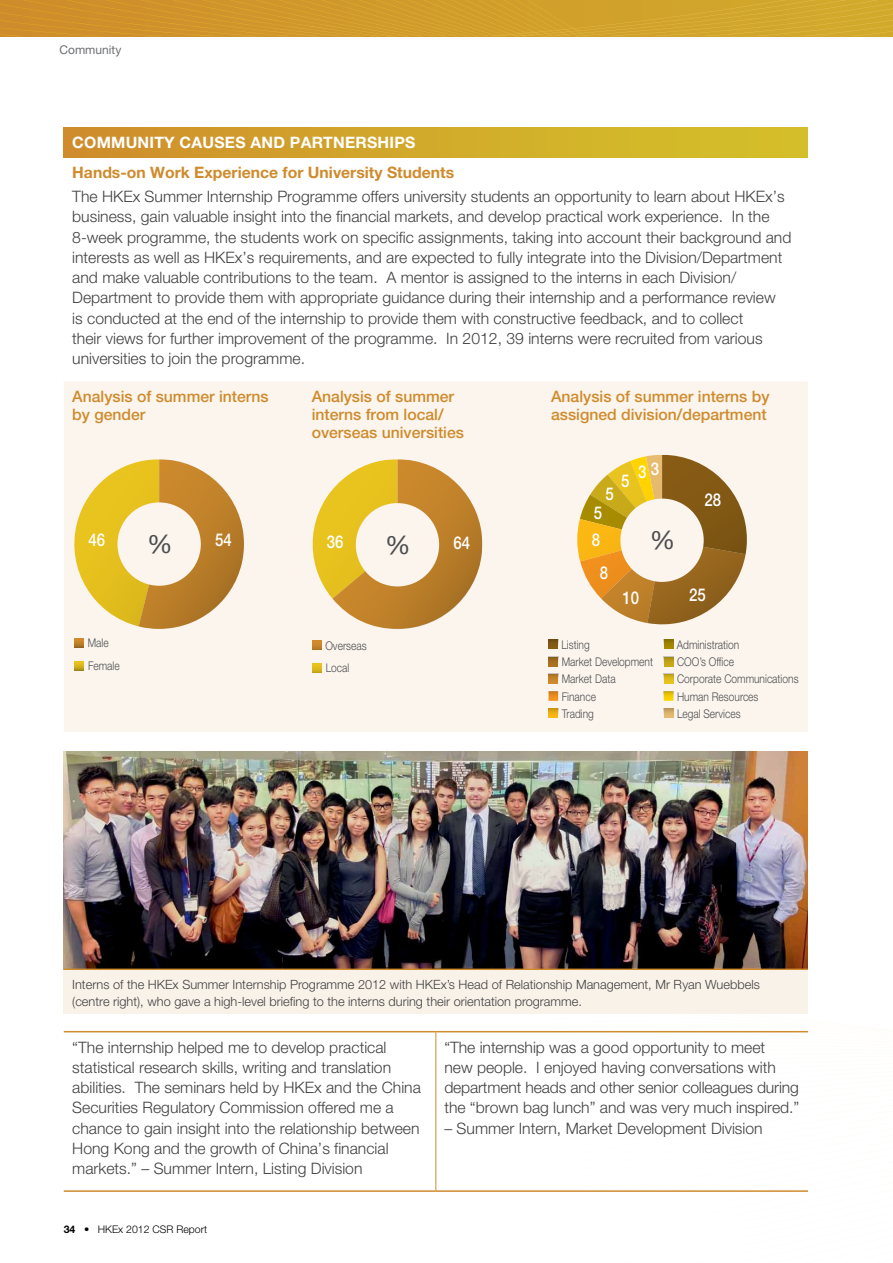
<style>
.page{position:relative;width:893px;height:1263px;background:#fff}
.page>*{position:absolute;margin:0;border:0;box-sizing:border-box;transform-origin:0 0}
.t1{font:25.5px "Helvetica Neue";color:#4d4d4f}
.t2{font:500 17.7px "Helvetica Neue";color:#fff;scale:.85 1}
.t3{font:300 15.75px/20.2px "Helvetica Neue";color:#404042}
.t4{font:500 15.75px/18px "Helvetica Neue";color:#cf8b2c}
.t5{font:700 15.75px "Helvetica Neue";color:#cf8b2c}
.t6{font:700 15.75px "Helvetica Neue";letter-spacing:.015em;color:#fff}
.t7{font:300 12.75px/16.5px "Helvetica Neue";color:#404042}
.t8{font:300 12px/17.2px "Helvetica Neue";color:#4d4d4f;scale:.85 1}
.t9{font:12px "Helvetica Neue";color:#6d6e71}
.t10{font:300 10.5px "Helvetica Neue";color:#000}
.s1{font-weight:700}
</style>
<div class="page">
<svg style="left:63px;top:1008px;width:745px;height:184px"></svg>
<svg style="left:0;top:0;width:893px;height:36px;background:#d19d2c"></svg>
<div style="left:64px;top:128px;width:744px;height:30px;background:linear-gradient(to right,#cf8e2c,#d4c329)"></div>
<div style="left:64px;top:382px;width:744px;height:350px;background:#fbf5ee"></div>
<hr style="left:436px;top:1032px;width:1px;height:158px;background:#cf8b2c">
<hr style="left:64px;top:1190px;width:372px;height:2px;background:#cf8b2c">
<hr style="left:436px;top:1190px;width:372px;height:2px;background:#cf8b2c">
<hr style="left:64px;top:1031px;width:372px;height:1px;background:#cf8b2c">
<hr style="left:436px;top:1031px;width:372px;height:1px;background:#cf8b2c">
<svg style="left:67px;top:459px;width:177px;height:170px;background:#e1c27a"></svg>
<svg style="left:74px;top:638px;width:10px;height:10px"></svg>
<svg style="left:74px;top:661px;width:10px;height:9px"></svg>
<svg style="left:305px;top:459px;width:177px;height:170px;background:#e0bf7b"></svg>
<svg style="left:312px;top:640px;width:10px;height:10px"></svg>
<svg style="left:312px;top:663px;width:10px;height:10px"></svg>
<img style="left:64px;top:751px;width:744px;height:220px">
<hr style="left:64px;top:968px;width:744px;height:2px;background:#cf8b2c">
<div style="left:64px;top:971px;width:744px;height:43px;background:#f9f2e9"></div>
<svg style="left:576px;top:455px;width:171px;height:176px;background:#d0b176"></svg>
<svg style="left:664px;top:657px;width:9px;height:9px"></svg>
<svg style="left:664px;top:674px;width:9px;height:9px"></svg>
<svg style="left:664px;top:691px;width:9px;height:10px"></svg>
<svg style="left:664px;top:708px;width:9px;height:10px"></svg>
<svg style="left:664px;top:639px;width:9px;height:10px"></svg>
<svg style="left:549px;top:691px;width:9px;height:10px"></svg>
<svg style="left:549px;top:708px;width:9px;height:10px"></svg>
<svg style="left:549px;top:674px;width:9px;height:9px"></svg>
<svg style="left:549px;top:657px;width:9px;height:9px"></svg>
<svg style="left:549px;top:639px;width:9px;height:10px"></svg>
<p class="t9" style="left:60px;top:43px;width:63px">Community</p>
<p class="t6" style="left:72px;top:133px;width:333px">Community Causes and Partnerships</p>
<p class="t5" style="left:72px;top:163px;width:383px">Hands-on Work Experience for University Students</p>
<p class="t3" style="left:72px;top:186px;width:721px">The HKEx Summer Internship Programme offers university students an opportunity to learn about HKEx’s business, gain valuable insight into the financial markets, and develop practical work experience. In the 8-week programme, the students work on specific assignments, taking into account their background and interests as well as HKEx’s requirements, and are expected to fully integrate into the Division/Department and make valuable contributions to the team. A mentor is assigned to the interns in each Division/ Department to provide them with appropriate guidance during their internship and a performance review<br>is conducted at the end of the internship to provide them with constructive feedback, and to collect<br>their views for further improvement of the programme. In 2012, 39 interns were recruited from various universities to join the programme.</p>
<p class="t4" style="left:72px;top:387px;width:198px">Analysis of summer interns by gender</p>
<p class="t4" style="left:312px;top:387px;width:154px">Analysis of summer interns from local/ overseas universities</p>
<p class="t4" style="left:551px;top:387px;width:220px">Analysis of summer interns by assigned division/department</p>
<p class="t2" style="left:89px;top:529px;width:21px">46</p>
<h1 class="t1" style="left:147px;top:529px;width:27px">%</h1>
<p class="t2" style="left:215px;top:529px;width:21px">54</p>
<p class="t8" style="left:88px;top:632px;width:39px;line-height:22.6px">Male<br>Female</p>
<p class="t2" style="left:327px;top:531px;width:21px">36</p>
<h1 class="t1" style="left:385px;top:529px;width:27px">%</h1>
<p class="t2" style="left:453px;top:532px;width:21px">64</p>
<p class="t8" style="left:325px;top:634px;width:50px;line-height:22.6px">Overseas<br>Local</p>
<p class="t2" style="left:605px;top:483px;width:11px">5</p>
<p class="t2" style="left:594px;top:502px;width:11px">5</p>
<p class="t2" style="left:592px;top:529px;width:11px">8</p>
<p class="t2" style="left:600px;top:562px;width:11px">8</p>
<p class="t2" style="left:621px;top:470px;width:11px">5</p>
<p class="t2" style="left:638px;top:460px;width:26px">3 3</p>
<h1 class="t1" style="left:650px;top:525px;width:27px">%</h1>
<p class="t2" style="left:705px;top:489px;width:21px">28</p>
<p class="t2" style="left:622px;top:587px;width:21px">10</p>
<p class="t2" style="left:689px;top:584px;width:21px">25</p>
<p class="t8" style="left:561px;top:636px;width:109px">Listing<br>Market Development<br>Market Data<br>Finance<br>Trading</p>
<p class="t8" style="left:677px;top:636px;width:145px">Administration<br>COO’s Office<br>Corporate Communications<br>Human Resources<br>Legal Services</p>
<p class="t7" style="left:72px;top:976px;width:689px">Interns of the HKEx Summer Internship Programme 2012 with HKEx’s Head of Relationship Management, Mr Ryan Wuebbels (centre right), who gave a high-level briefing to the interns during their orientation programme.</p>
<p class="t3" style="left:72px;top:1036px;width:350px">“The internship helped me to develop practical statistical research skills, writing and translation abilities. The seminars held by HKEx and the China Securities Regulatory Commission offered me a chance to gain insight into the relationship between Hong Kong and the growth of China’s financial markets.” – Summer Intern, Listing Division</p>
<p class="t3" style="left:444px;top:1036px;width:357px">“The internship was a good opportunity to meet<br>new people. I enjoyed having conversations with department heads and other senior colleagues during the “brown bag lunch” and was very much inspired.”</p>
<p class="t3" style="left:444px;top:1117px;width:320px">– Summer Intern, Market Development Division</p>
<p class="t10" style="left:64px;top:1222px;width:145px"><span class="s1">34</span> • HKEx 2012 CSR Report</p>
</div>
